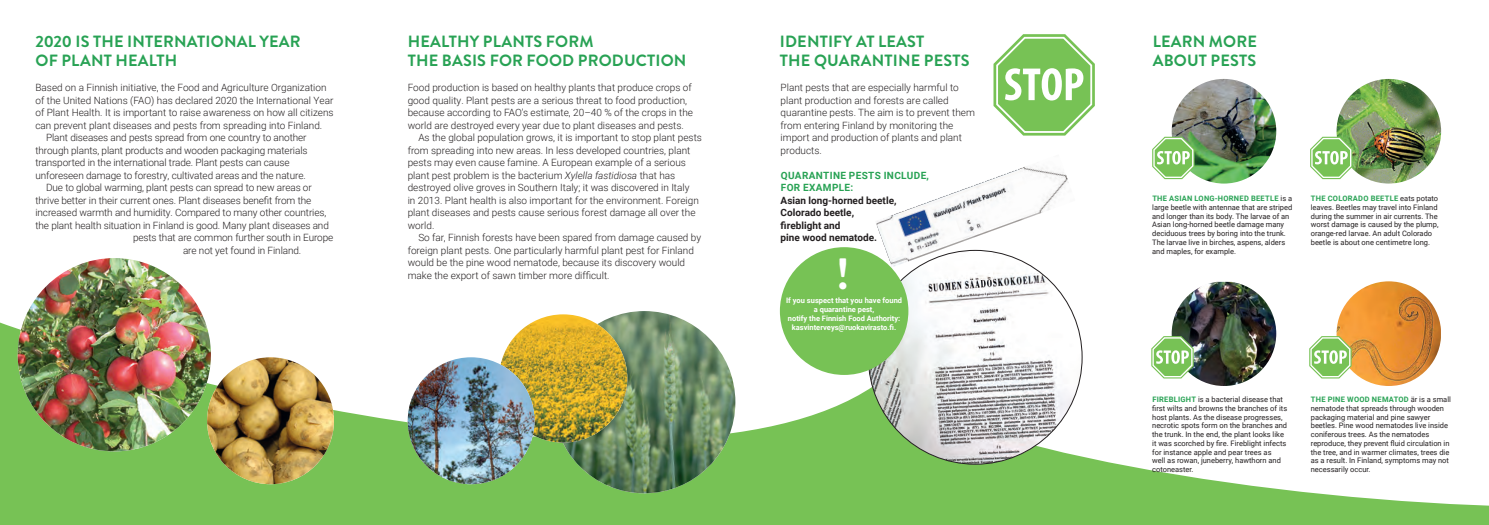
<style>
.page{position:relative;width:1489px;height:525px;background:#fff}
.page>*{position:absolute;margin:0;border:0;box-sizing:border-box;transform-origin:0 0}
.otsikko{font:700 43.75px "Brandon Grotesque";color:#fff}
.otsikko-2{font:700 16.25px/18.8px "Brandon Grotesque";letter-spacing:.01em;color:#28a254}
.leipis{font:300 10px/12.5px "Roboto";color:#231f20}
.Leipis_eka_rivi{font:300 10px/12.5px "Roboto";color:#231f20}
.Leipis_eka_rivi-2{font:700 10px "Roboto";color:#231f20}
.Leipis_eka_rivi-3{font:700 10px/12.5px "Roboto";letter-spacing:.035em;color:#28a254}
.taulukkoteksti{font:7.5px/8.8px "Roboto";color:#231f20}
.taulukkoteksti-2{font:700 7.5px/8.8px "Roboto";color:#fff;text-align:center}
.s1{font-style:italic}
.s2{font-weight:700;color:#28a254}
</style>
<div class="page">
<svg style="left:0;top:277px;width:1488px;height:247px"></svg>
<svg style="left:993px;top:34px;width:101px;height:101px"></svg>
<img style="left:553px;top:311px;width:182px;height:182px;border-radius:91px">
<img style="left:499px;top:314px;width:128px;height:128px;border-radius:64px">
<img style="left:18px;top:258px;width:193px;height:193px;border-radius:97px">
<img style="left:1171px;top:79px;width:105px;height:104px;border-radius:52px">
<img style="left:1336px;top:79px;width:104px;height:104px;border-radius:52px">
<svg style="left:1152px;top:136px;width:42px;height:43px"></svg>
<img style="left:1336px;top:281px;width:104px;height:105px;border-radius:51px">
<img style="left:1171px;top:282px;width:105px;height:104px">
<svg style="left:1310px;top:136px;width:42px;height:43px"></svg>
<svg style="left:1309px;top:336px;width:42px;height:42px"></svg>
<svg style="left:1151px;top:336px;width:42px;height:42px"></svg>
<img style="left:868px;top:250px;width:214px;height:214px;border-radius:107px">
<div style="left:779px;top:247px;width:129px;height:128px;background:#77c255;border-radius:50%"></div>
<img style="left:875px;top:166px;width:194px;height:101px">
<img style="left:407px;top:357px;width:127px;height:127px;border-radius:63px">
<img style="left:207px;top:357px;width:127px;height:127px;border-radius:63px">
<p class="otsikko-2" style="left:35px;top:33px;width:267px">2020 IS THE INTERNATIONAL YEAR<br>OF PLANT HEALTH</p>
<p class="Leipis_eka_rivi" style="left:35px;top:81px;width:300px">Based on a Finnish initiative, the Food and Agriculture Organization of the United Nations (FAO) has declared 2020 the International Year of Plant Health. It is important to raise awareness on how all citizens can prevent plant diseases and pests from spreading into Finland.</p>
<p class="Leipis_eka_rivi" style="left:35px;top:131px;width:273px;text-indent:11px">Plant diseases and pests spread from one country to another through plants, plant products and wooden packaging materials transported in the international trade. Plant pests can cause unforeseen damage to forestry, cultivated areas and the nature.</p>
<p class="leipis" style="left:46px;top:181px;width:267px">Due to global warming, plant pests can spread to new areas or</p>
<p class="leipis" style="left:35px;top:193px;width:277px">thrive better in their current ones. Plant diseases benefit from the</p>
<p class="leipis" style="left:35px;top:206px;width:292px">increased warmth and humidity. Compared to many other countries,</p>
<p class="leipis" style="left:35px;top:218px;width:295px">the plant health situation in Finland is good. Many plant diseases and</p>
<p class="leipis" style="left:133px;top:231px;width:202px">pests that are common further south in Europe</p>
<p class="leipis" style="left:183px;top:243px;width:120px">are not yet found in Finland.</p>
<p class="otsikko-2" style="left:408px;top:33px;width:280px">HEALTHY PLANTS FORM<br>THE BASIS FOR FOOD PRODUCTION</p>
<p class="Leipis_eka_rivi" style="left:407px;top:81px;width:287px">Food production is based on healthy plants that produce crops of good quality. Plant pests are a serious threat to food production, because according to FAO’s estimate, 20–40 % of the crops in the world are destroyed every year due to plant diseases and pests.</p>
<p class="leipis" style="left:407px;top:131px;width:296px;text-indent:11px">As the global population grows, it is important to stop plant pests from spreading into new areas. In less developed countries, plant pests may even cause famine. A European example of a serious plant pest problem is the bacterium <span class="s1">Xylella fastidiosa</span> that has destroyed olive groves in Southern Italy; it was discovered in Italy<br>in 2013. Plant health is also important for the environment. Foreign plant diseases and pests cause serious forest damage all over the world.</p>
<p class="leipis" style="left:407px;top:231px;width:295px;text-indent:11px">So far, Finnish forests have been spared from damage caused by foreign plant pests. One particularly harmful plant pest for Finland would be the pine wood nematode, because its discovery would make the export of sawn timber more difficult.</p>
<p class="otsikko-2" style="left:779px;top:33px;width:191px">IDENTIFY AT LEAST<br>THE QUARANTINE PESTS</p>
<p class="otsikko-2" style="left:1152px;top:33px;width:106px">LEARN MORE<br>ABOUT PESTS</p>
<p class="Leipis_eka_rivi" style="left:780px;top:81px;width:196px">Plant pests that are especially harmful to plant production and forests are called quarantine pests. The aim is to prevent them from entering Finland by monitoring the import and production of plants and plant products.</p>
<p class="Leipis_eka_rivi-3" style="left:780px;top:168px;width:150px">QUARANTINE PESTS INCLUDE,<br>FOR EXAMPLE:</p>
<p class="Leipis_eka_rivi-2" style="left:780px;top:193px;width:117px">Asian long-horned beetle,</p>
<p class="Leipis_eka_rivi-2" style="left:780px;top:206px;width:75px">Colorado beetle,</p>
<p class="Leipis_eka_rivi-2" style="left:780px;top:218px;width:61px">fireblight and</p>
<p class="Leipis_eka_rivi-2" style="left:780px;top:231px;width:98px">pine wood nematode.</p>
<p class="otsikko" style="left:836px;top:243px;width:15px">!</p>
<p class="taulukkoteksti-2" style="left:786px;top:296px;width:117px">If you suspect that you have found a quarantine pest,<br>notify the Finnish Food Authority: kasvinterveys@ruokavirasto.fi.</p>
<p class="taulukkoteksti" style="left:1152px;top:194px;width:142px"><span class="s2">THE ASIAN LONG-HORNED BEETLE</span> is a large beetle with antennae that are striped and longer than its body. The larvae of an Asian long-horned beetle damage many deciduous trees by boring into the trunk.<br>The larvae live in birches, aspens, alders and maples, for example.</p>
<p class="taulukkoteksti" style="left:1310px;top:194px;width:129px"><span class="s2">THE COLORADO BEETLE</span> eats potato leaves. Beetles may travel into Finland during the summer in air currents. The worst damage is caused by the plump, orange-red larvae. An adult Colorado beetle is about one centimetre long.</p>
<p class="taulukkoteksti" style="left:1152px;top:394px;width:136px"><span class="s2">FIREBLIGHT</span> is a bacterial disease that first wilts and browns the branches of its host plants. As the disease progresses, necrotic spots form on the branches and the trunk. In the end, the plant looks like it was scorched by fire. Fireblight infects for instance apple and pear trees as<br>well as rowan, juneberry, hawthorn and cotoneaster.</p>
<p class="taulukkoteksti" style="left:1310px;top:394px;width:142px"><span class="s2">THE PINE WOOD NEMATOD</span> är is a small nematode that spreads through wooden packaging material and pine sawyer beetles. Pine wood nematodes live inside coniferous trees. As the nematodes reproduce, they prevent fluid circulation in the tree, and in warmer climates, trees die as a result. In Finland, symptoms may not necessarily occur.</p>
</div>
